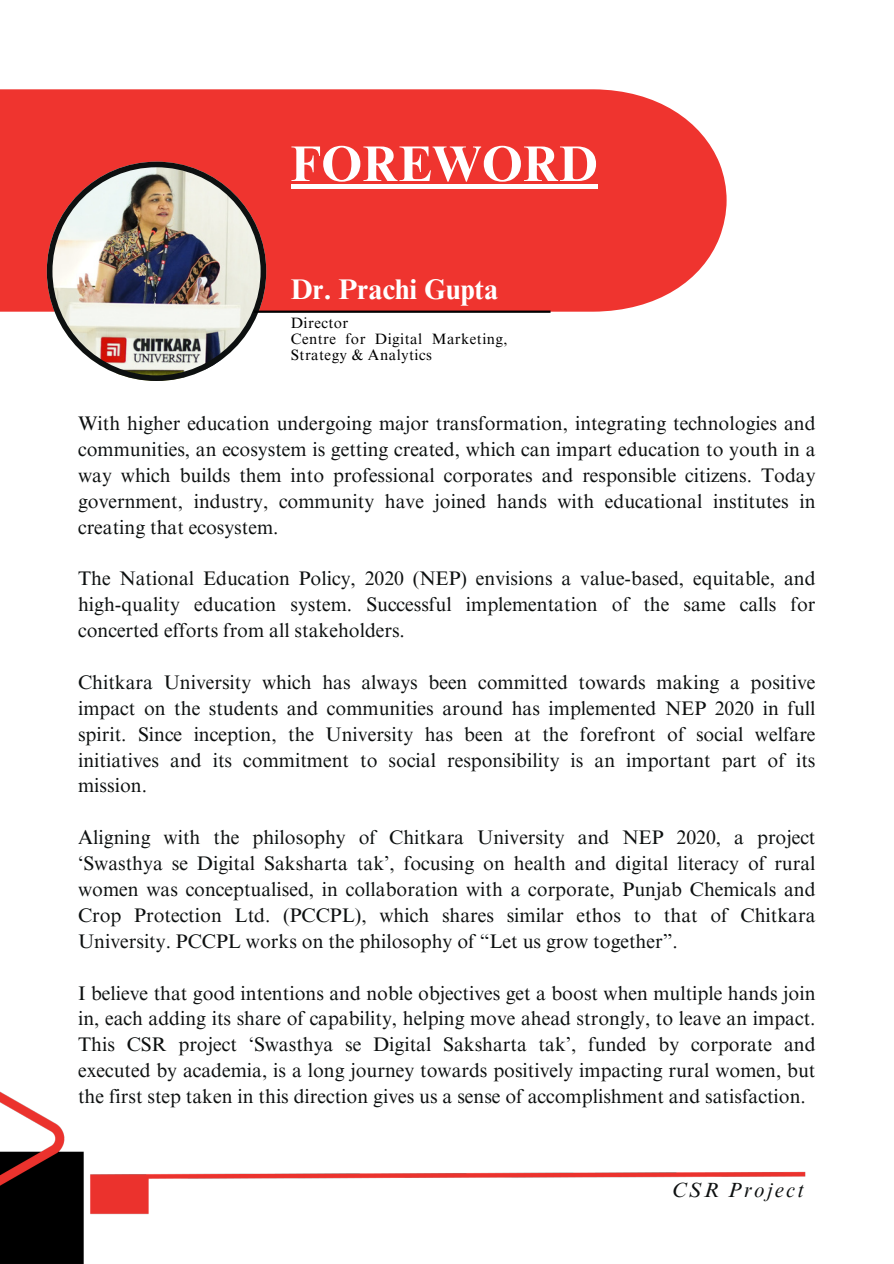
<style>
.page{position:relative;width:894px;height:1264px;background:#fff}
.page>*{position:absolute;margin:0;border:0;box-sizing:border-box;transform-origin:0 0}
.t1{font:700 50.1px "Times NRMT Pro";color:#fff}
.t2{font:700 28.5px "Times NRMT Pro";color:#fff}
.t3{font:italic 21px "Times NRMT Pro";letter-spacing:.1em;color:#0d1010}
.t4{font:19.65px/25.8px "Times NRMT Pro";color:#0d1010;text-align:justify}
.t5{font:15px/15.8px "Times NRMT Pro";letter-spacing:.03em;color:#000}
</style>
<div class="page">
<img style="left:0;top:1091px;width:806px;height:172px">
<div style="left:0;top:89px;width:726px;height:223px;background:#ef342f"></div>
<img style="left:47px;top:162px;width:219px;height:219px">
<div style="left:291px;top:184px;width:306px;height:5px;background:#fff"></div>
<hr style="left:254px;top:310px;width:296px;height:3px;background:#000101">
<p class="t1" style="left:291px;top:145px;width:308px">FOREWORD</p>
<h3 class="t2" style="left:291px;top:279px;width:209px">Dr. Prachi Gupta</h3>
<p class="t5" style="left:291px;top:317px;width:59px">Director</p>
<h3 class="t5" style="left:291px;top:333px;width:218px">Centre for Digital Marketing,<br>Strategy &amp; Analytics</h3>
<p class="t4" style="left:78px;top:413px;width:738px">With higher education undergoing major transformation, integrating technologies and communities, an ecosystem is getting created, which can impart education to youth in a way which builds them into professional corporates and responsible citizens. Today government, industry, community have joined hands with educational institutes in creating that ecosystem.</p>
<h3 class="t4" style="left:78px;top:568px;width:738px">The National Education Policy, 2020 (NEP) envisions a value-based, equitable, and high-quality education system. Successful implementation of the same calls for concerted efforts from all stakeholders.</h3>
<h3 class="t4" style="left:78px;top:671px;width:738px">Chitkara University which has always been committed towards making a positive impact on the students and communities around has implemented NEP 2020 in full spirit. Since inception, the University has been at the forefront of social welfare initiatives and its commitment to social responsibility is an important part of its mission.</h3>
<h3 class="t4" style="left:78px;top:827px;width:738px">Aligning with the philosophy of Chitkara University and NEP 2020, a project ‘Swasthya se Digital Saksharta tak’, focusing on health and digital literacy of rural women was conceptualised, in collaboration with a corporate, Punjab Chemicals and Crop Protection Ltd. (PCCPL), which shares similar ethos to that of Chitkara University. PCCPL works on the philosophy of “Let us grow together”.</h3>
<h3 class="t4" style="left:78px;top:982px;width:738px">I believe that good intentions and noble objectives get a boost when multiple hands join in, each adding its share of capability, helping move ahead strongly, to leave an impact.<br>This CSR project ‘Swasthya se Digital Saksharta tak’, funded by corporate and executed by academia, is a long journey towards positively impacting rural women, but the first step taken in this direction gives us a sense of accomplishment and satisfaction.</h3>
<h2 class="t3" style="left:671px;top:1182px;width:134px">CSR Project</h2>
</div>
